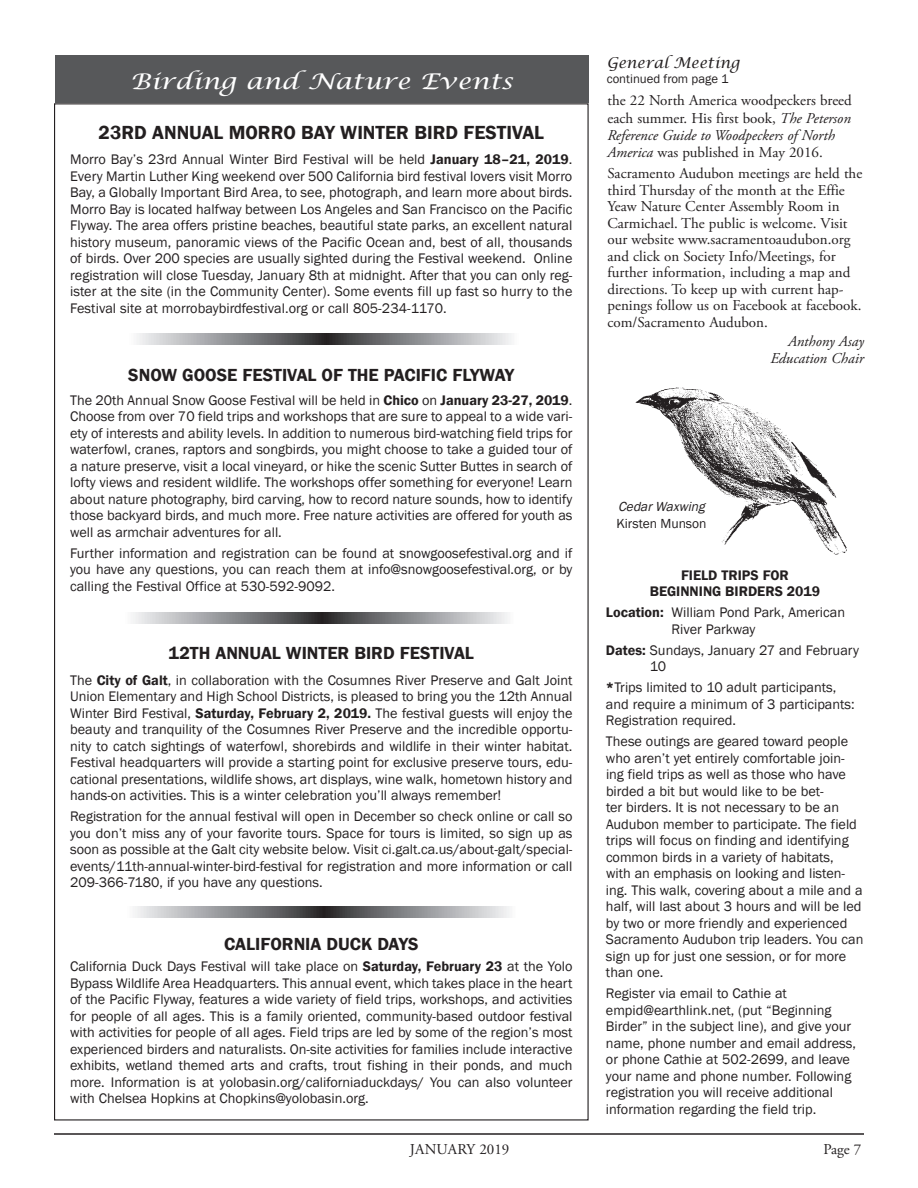
<style>
.page{position:relative;width:918px;height:1188px;background:#fff}
.page>*{position:absolute;margin:0;border:0;box-sizing:border-box;transform-origin:0 0}
.t1{font:italic 21.75px "Lucida Calligraphy";letter-spacing:-.005em;color:#fff;scale:1.2 1}
.t2{font:600 19.5px "Franklin Gothic";color:#231f20}
.t3{font:600 18px "Franklin Gothic";color:#231f20}
.t4{font:15px/16.5px "Adobe Garamond Pro";color:#231f20}
.t5{font:italic 15px/16.5px "Adobe Garamond Pro";color:#231f20;text-align:right}
.t6{font:italic 15px "Lucida Calligraphy";color:#231f20}
.t7{font:14.25px/16.5px "Franklin Gothic";color:#231f20;text-align:justify}
.t8{font:600 14.25px/16.5px "Franklin Gothic";color:#231f20;text-align:center}
.t9{font:13.5px "Franklin Gothic";color:#231f20}
.t10{font:italic 13.5px "Franklin Gothic";color:#231f20}
.t11{font:12.75px "Franklin Gothic";color:#231f20}
.s1{font-weight:600}
.s2{font-style:italic}
</style>
<div class="page">
<hr style="left:54px;top:1133px;width:810px;height:2px;background:#231f20">
<div style="left:55px;top:56px;width:534px;height:47px;background:#57585a"></div>
<svg style="left:137px;top:333px;width:375px;height:11px;background:#8f8f92"></svg>
<svg style="left:135px;top:907px;width:375px;height:11px;background:#8f8f92"></svg>
<svg style="left:133px;top:612px;width:375px;height:11px;background:#8f8f92"></svg>
<img style="left:635px;top:387px;width:212px;height:168px">
<h1 class="t1" style="left:130px;top:68px;width:321px">Birding and Nature Events</h1>
<h2 class="t2" style="left:99px;top:120px;width:447px">23RD ANNUAL MORRO BAY WINTER BIRD FESTIVAL</h2>
<p class="t7" style="left:70px;top:152px;width:504px">Morro Bay’s 23rd Annual Winter Bird Festival will be held <span class="s1">January 18–21, 2019</span>.<br>Every Martin Luther King weekend over 500 California bird festival lovers visit Morro Bay, a Globally Important Bird Area, to see, photograph, and learn more about birds.<br>Morro Bay is located halfway between Los Angeles and San Francisco on the Pacific Flyway. The area offers pristine beaches, beautiful state parks, an excellent natural history museum, panoramic views of the Pacific Ocean and, best of all, thousands of birds. Over 200 species are usually sighted during the Festival weekend. Online registration will close Tuesday, January 8th at midnight. After that you can only reg&shy;ister at the site (in the Community Center). Some events fill up fast so hurry to the Festival site at morrobaybirdfestival.org or call 805-234-1170.</p>
<p class="t3" style="left:128px;top:364px;width:388px">SNOW GOOSE FESTIVAL OF THE PACIFIC FLYWAY</p>
<p class="t7" style="left:70px;top:392px;width:504px">The 20th Annual Snow Goose Festival will be held in <span class="s1">Chico</span> on <span class="s1">January 23-27, 2019</span>.<br>Choose from over 70 field trips and workshops that are sure to appeal to a wide vari&shy;ety of interests and ability levels. In addition to numerous bird-watching field trips for waterfowl, cranes, raptors and songbirds, you might choose to take a guided tour of a nature preserve, visit a local vineyard, or hike the scenic Sutter Buttes in search of lofty views and resident wildlife. The workshops offer something for everyone! Learn about nature photography, bird carving, how to record nature sounds, how to identify those backyard birds, and much more. Free nature activities are offered for youth as well as armchair adventures for all.</p>
<p class="t7" style="left:70px;top:545px;width:504px">Further information and registration can be found at snowgoosefestival.org and if you have any questions, you can reach them at info@snowgoosefestival.org, or by calling the Festival Office at 530-592-9092.</p>
<p class="t3" style="left:169px;top:642px;width:307px">12TH ANNUAL WINTER BIRD FESTIVAL</p>
<p class="t7" style="left:70px;top:672px;width:504px">The <span class="s1">City of Galt</span>, in collaboration with the Cosumnes River Preserve and Galt Joint Union Elementary and High School Districts, is pleased to bring you the 12th Annual Winter Bird Festival, <span class="s1">Saturday, February 2, 2019.</span> The festival guests will enjoy the beauty and tranquility of the Cosumnes River Preserve and the incredible opportu&shy;nity to catch sightings of waterfowl, shorebirds and wildlife in their winter habitat.<br>Festival headquarters will provide a starting point for exclusive preserve tours, edu&shy;cational presentations, wildlife shows, art displays, wine walk, hometown history and hands-on activities. This is a winter celebration you’ll always remember!</p>
<p class="t7" style="left:70px;top:808px;width:504px">Registration for the annual festival will open in December so check online or call so you don’t miss any of your favorite tours. Space for tours is limited, so sign up as soon as possible at the Galt city website below. Visit ci.galt.ca.us/about-galt/special&shy;events/11th-annual-winter-bird-festival for registration and more information or call 209-366-7180, if you have any questions.</p>
<p class="t3" style="left:224px;top:933px;width:196px">CALIFORNIA DUCK DAYS</p>
<p class="t7" style="left:70px;top:958px;width:504px">California Duck Days Festival will take place on <span class="s1">Saturday, February 23</span> at the Yolo Bypass Wildlife Area Headquarters. This annual event, which takes place in the heart of the Pacific Flyway, features a wide variety of field trips, workshops, and activities for people of all ages. This is a family oriented, community-based outdoor festival with activities for people of all ages. Field trips are led by some of the region’s most experienced birders and naturalists. On-site activities for families include interactive exhibits, wetland themed arts and crafts, trout fishing in their ponds, and much more. Information is at yolobasin.org/californiaduckdays/ You can also volunteer with Chelsea Hopkins at Chopkins@yolobasin.org.</p>
<p class="t6" style="left:607px;top:54px;width:134px">General Meeting</p>
<p class="t11" style="left:607px;top:71px;width:123px">continued from page 1</p>
<p class="t4" style="left:607px;top:93px;width:246px;line-height:17.2px">the 22 North America woodpeckers breed each summer. His first book, <span class="s2">The Peterson Reference Guide to Woodpeckers of North America</span> was published in May 2016.</p>
<p class="t4" style="left:607px;top:166px;width:256px">Sacramento Audubon meetings are held the third Thursday of the month at the Effie Yeaw Nature Center Assembly Room in Carmichael. The public is welcome. Visit our website www.sacramentoaudubon.org and click on Society Info/Meetings, for further information, including a map and directions. To keep up with current hap&shy;penings follow us on Facebook at facebook. com/Sacramento Audubon.</p>
<p class="t5" style="left:770px;top:334px;width:95px">Anthony Asay<br>Education Chair</p>
<p class="t10" style="left:618px;top:499px;width:92px">CedarWaxwing</p>
<p class="t9" style="left:616px;top:515px;width:92px">Kirsten Munson</p>
<p class="t8" style="left:650px;top:567px;width:172px">FIELD TRIPS FOR<br>BEGINNING BIRDERS 2019</p>
<p class="t7" style="left:672px;top:605px;width:175px;text-indent:-66px"><span class="s1">Location:</span> William Pond Park, American<br>River Parkway</p>
<p class="t7" style="left:650px;top:642px;width:211px;text-indent:-44px"><span class="s1">Dates:</span> Sundays, January 27 and February<br>10</p>
<p class="t7" style="left:606px;top:680px;width:250px;text-align:left"><span class="s1">*</span>Trips limited to 10 adult participants, and require a minimum of 3 participants:<br>Registration required.</p>
<p class="t7" style="left:606px;top:734px;width:259px;text-align:left">These outings are geared toward people who aren’t yet entirely comfortable join&shy;ing field trips as well as those who have birded a bit but would like to be bet-<br>ter birders. It is not necessary to be an Audubon member to participate. The field trips will focus on finding and identifying common birds in a variety of habitats,<br>with an emphasis on looking and listen&shy;ing. This walk, covering about a mile and a half, will last about 3 hours and will be led by two or more friendly and experienced Sacramento Audubon trip leaders. You can sign up for just one session, or for more than one.</p>
<p class="t7" style="left:606px;top:986px;width:251px;text-align:left">Register via email to Cathie at empid@earthlink.net, (put “Beginning Birder” in the subject line), and give your name, phone number and email address, or phone Cathie at 502-2699, and leave your name and phone number. Following registration you will receive additional information regarding the field trip.</p>
<p class="t4" style="left:410px;top:1141px;width:101px">JANUARY 2019</p>
<p class="t4" style="left:823px;top:1141px;width:39px">Page 7</p>
</div>
